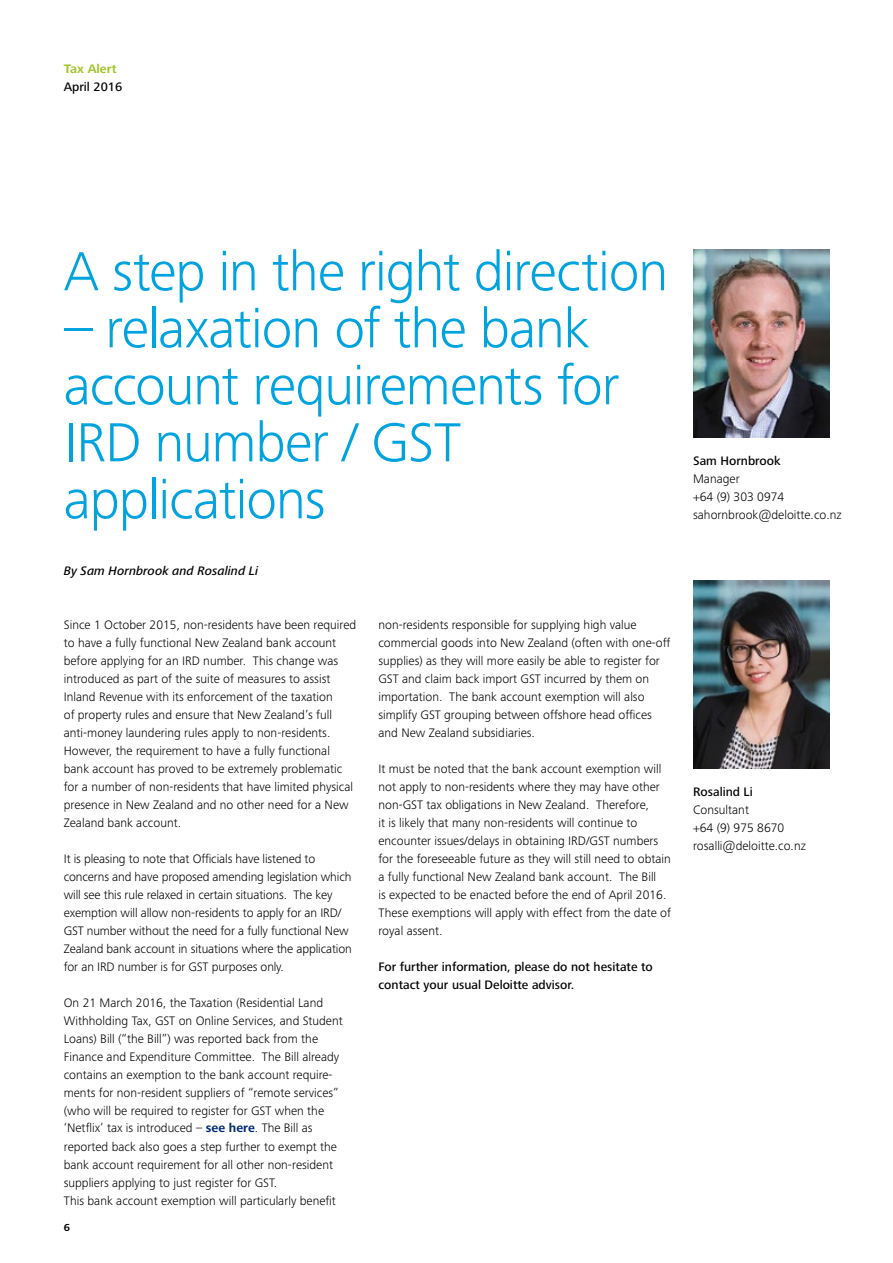
<style>
.page{position:relative;width:893px;height:1263px;background:#fff}
.page>*{position:absolute;margin:0;border:0;box-sizing:border-box;transform-origin:0 0}
.t1{font:300 57px/57px "Frutiger Next Pro";letter-spacing:-.02em;color:#00a3de}
.t2{font:300 12.75px/18px "Frutiger Next Pro";color:#000}
.t3{font:500 12.75px/18px "Frutiger Next Pro";color:#000}
.t4{font:italic 500 12.75px "Frutiger Next Pro";color:#000}
.t5{font:700 12.75px "Frutiger Next Pro";color:#a4c52d}
.t6{font:700 10.5px "Frutiger Next Pro";color:#000}
.s1{font-weight:700;color:#002776}
</style>
<div class="page">
<img style="left:693px;top:580px;width:136px;height:188px">
<img style="left:693px;top:249px;width:136px;height:188px">
<p class="t5" style="left:64px;top:61px;width:54px">Tax Alert</p>
<p class="t3" style="left:64px;top:78px;width:60px">April 2016</p>
<h1 class="t1" style="left:64px;top:243px;width:606px">A step in the right direction</h1>
<h1 class="t1" style="left:64px;top:300px;width:557px">– relaxation of the bank account requirements for<br>IRD number / GST applications</h1>
<p class="t4" style="left:64px;top:563px;width:196px">By Sam Hornbrook and Rosalind Li</p>
<p class="t2" style="left:64px;top:615px;width:294px">Since 1 October 2015, non-residents have been required to have a fully functional New Zealand bank account before applying for an IRD number. This change was introduced as part of the suite of measures to assist Inland Revenue with its enforcement of the taxation<br>of property rules and ensure that New Zealand’s full anti-money laundering rules apply to non-residents.<br>However, the requirement to have a fully functional bank account has proved to be extremely problematic for a number of non-residents that have limited physical presence in New Zealand and no other need for a New Zealand bank account.</p>
<p class="t2" style="left:64px;top:849px;width:290px">It is pleasing to note that Officials have listened to concerns and have proposed amending legislation which will see this rule relaxed in certain situations. The key exemption will allow non-residents to apply for an IRD/ GST number without the need for a fully functional New Zealand bank account in situations where the application for an IRD number is for GST purposes only.</p>
<p class="t2" style="left:64px;top:993px;width:280px">On 21 March 2016, the Taxation (Residential Land Withholding Tax, GST on Online Services, and Student Loans) Bill (“the Bill”) was reported back from the Finance and Expenditure Committee. The Bill already contains an exemption to the bank account require&shy;ments for non-resident suppliers of “remote services” (who will be required to register for GST when the ‘Netflix’ tax is introduced – <span class="s1">see here</span>. The Bill as reported back also goes a step further to exempt the bank account requirement for all other non-resident suppliers applying to just register for GST.<br>This bank account exemption will particularly benefit</p>
<p class="t6" style="left:64px;top:1221px;width:8px">6</p>
<p class="t2" style="left:378px;top:615px;width:293px">non-residents responsible for supplying high value commercial goods into New Zealand (often with one-off supplies) as they will more easily be able to register for GST and claim back import GST incurred by them on importation. The bank account exemption will also simplify GST grouping between offshore head offices and New Zealand subsidiaries.</p>
<p class="t2" style="left:378px;top:759px;width:294px">It must be noted that the bank account exemption will not apply to non-residents where they may have other non-GST tax obligations in New Zealand. Therefore,<br>it is likely that many non-residents will continue to encounter issues/delays in obtaining IRD/GST numbers for the foreseeable future as they will still need to obtain a fully functional New Zealand bank account. The Bill<br>is expected to be enacted before the end of April 2016.<br>These exemptions will apply with effect from the date of royal assent.</p>
<p class="t3" style="left:378px;top:957px;width:276px">For further information, please do not hesitate to contact your usual Deloitte advisor.</p>
<p class="t3" style="left:693px;top:452px;width:89px">Sam Hornbrook</p>
<p class="t2" style="left:693px;top:470px;width:150px">Manager<br>+64 (9) 303 0974 sahornbrook@deloitte.co.nz</p>
<p class="t3" style="left:693px;top:783px;width:61px">Rosalind Li</p>
<p class="t2" style="left:693px;top:801px;width:114px">Consultant<br>+64 (9) 975 8670 rosalli@deloitte.co.nz</p>
</div>
